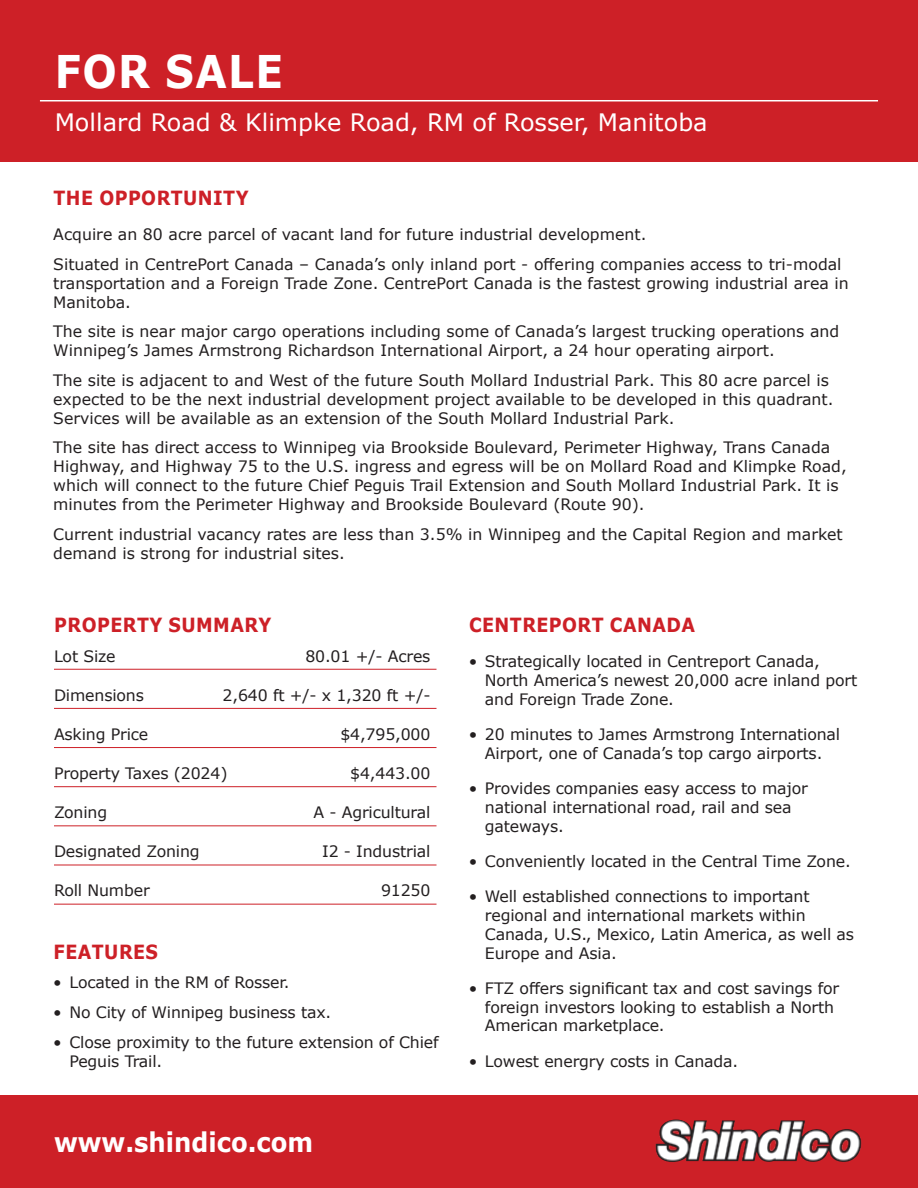
<style>
.page{position:relative;width:918px;height:1188px;background:#fff}
.page>*{position:absolute;margin:0;border:0;box-sizing:border-box;transform-origin:0 0}
.t1{font:700 45px "Verdana";letter-spacing:.035em;color:#fff;scale:.9 1}
.t2{font:700 27px "Verdana";color:#fff;scale:.9 1}
.t3{font:24px "Verdana";color:#fff}
.t4{font:700 19.5px "Verdana";letter-spacing:.025em;color:#cd2027;scale:.9 1}
.t5{font:15.75px/18.9px "Verdana";color:#231f20}
</style>
<div class="page">
<div style="left:0;top:0;width:918px;height:162px;background:#cd2027"></div>
<div style="left:0;top:1096px;width:918px;height:92px;background:#cd2027"></div>
<img style="left:655px;top:1120px;width:207px;height:42px">
<hr style="left:40px;top:100px;width:838px;height:1px;background:#fff">
<hr style="left:54px;top:669px;width:382px;height:1px;background:#cd2027">
<hr style="left:54px;top:708px;width:382px;height:1px;background:#cd2027">
<hr style="left:54px;top:747px;width:382px;height:1px;background:#cd2027">
<hr style="left:54px;top:786px;width:382px;height:1px;background:#cd2027">
<hr style="left:54px;top:826px;width:382px;height:1px;background:#cd2027">
<hr style="left:54px;top:865px;width:382px;height:1px;background:#cd2027">
<hr style="left:54px;top:904px;width:382px;height:1px;background:#cd2027">
<h1 class="t1" style="left:55px;top:40px;width:255px">FOR SALE</h1>
<h3 class="t3" style="left:55px;top:106px;width:654px">Mollard Road &amp; Klimpke Road, RM of Rosser, Manitoba</h3>
<p class="t4" style="left:54px;top:184px;width:218px">THE OPPORTUNITY</p>
<p class="t5" style="left:53px;top:219px;width:790px;line-height:29.7px">Acquire an 80 acre parcel of vacant land for future industrial development.<br>Situated in CentrePort Canada – Canada’s only inland port - offering companies access to tri-modal</p>
<p class="t5" style="left:53px;top:273px;width:797px">transportation and a Foreign Trade Zone. CentrePort Canada is the fastest growing industrial area in<br>Manitoba.</p>
<p class="t5" style="left:53px;top:322px;width:788px">The site is near major cargo operations including some of Canada’s largest trucking operations and<br>Winnipeg’s James Armstrong Richardson International Airport, a 24 hour operating airport.</p>
<p class="t5" style="left:53px;top:371px;width:782px">The site is adjacent to and West of the future South Mollard Industrial Park. This 80 acre parcel is expected to be the next industrial development project available to be developed in this quadrant.<br>Services will be available as an extension of the South Mollard Industrial Park.</p>
<p class="t5" style="left:53px;top:438px;width:795px">The site has direct access to Winnipeg via Brookside Boulevard, Perimeter Highway, Trans Canada Highway, and Highway 75 to the U.S. ingress and egress will be on Mollard Road and Klimpke Road, which will connect to the future Chief Peguis Trail Extension and South Mollard Industrial Park. It is minutes from the Perimeter Highway and Brookside Boulevard (Route 90).</p>
<p class="t5" style="left:53px;top:525px;width:791px">Current industrial vacancy rates are less than 3.5% in Winnipeg and the Capital Region and market demand is strong for industrial sites.</p>
<p class="t4" style="left:54px;top:611px;width:243px">PROPERTY SUMMARY</p>
<p class="t5" style="left:54px;top:646px;width:63px">Lot Size</p>
<p class="t5" style="left:305px;top:646px;width:127px">80.01 +/- Acres</p>
<p class="t5" style="left:54px;top:685px;width:91px">Dimensions</p>
<p class="t5" style="left:223px;top:685px;width:209px">2,640 ft +/- x 1,320 ft +/-</p>
<p class="t5" style="left:54px;top:724px;width:96px">Asking Price</p>
<p class="t5" style="left:340px;top:724px;width:92px">$4,795,000</p>
<p class="t5" style="left:54px;top:764px;width:175px">Property Taxes (2024)</p>
<p class="t5" style="left:350px;top:764px;width:82px">$4,443.00</p>
<p class="t5" style="left:54px;top:803px;width:55px">Zoning</p>
<p class="t5" style="left:313px;top:803px;width:119px">A - Agricultural</p>
<p class="t5" style="left:54px;top:842px;width:147px">Designated Zoning</p>
<p class="t5" style="left:322px;top:842px;width:110px">I2 - Industrial</p>
<p class="t5" style="left:54px;top:881px;width:97px">Roll Number</p>
<p class="t5" style="left:381px;top:881px;width:51px">91250</p>
<p class="t4" style="left:54px;top:938px;width:118px">FEATURES</p>
<p class="t5" style="left:53px;top:973px;width:238px">• Located in the RM of Rosser.</p>
<p class="t5" style="left:53px;top:1003px;width:280px">• No City of Winnipeg business tax.</p>
<p class="t5" style="left:69px;top:1032px;width:371px;text-indent:-16px">• Close proximity to the future extension of Chief<br>Peguis Trail.</p>
<h2 class="t2" style="left:54px;top:1123px;width:289px">www.shindico.com</h2>
<p class="t4" style="left:469px;top:611px;width:253px">CENTREPORT CANADA</p>
<p class="t5" style="left:485px;top:652px;width:374px;text-indent:-16px">• Strategically located in Centreport Canada,<br>North America’s newest 20,000 acre inland port and Foreign Trade Zone.</p>
<p class="t5" style="left:469px;top:724px;width:373px;text-align:center">• 20 minutes to James Armstrong International<br>Airport, one of Canada’s top cargo airports.</p>
<p class="t5" style="left:485px;top:778px;width:324px;text-indent:-16px">• Provides companies easy access to major national international road, rail and sea gateways.</p>
<p class="t5" style="left:469px;top:851px;width:384px">• Conveniently located in the Central Time Zone.</p>
<p class="t5" style="left:485px;top:886px;width:371px;text-indent:-16px">• Well established connections to important regional and international markets within Canada, U.S., Mexico, Latin America, as well as Europe and Asia.</p>
<p class="t5" style="left:485px;top:978px;width:356px;text-indent:-16px">• FTZ offers significant tax and cost savings for foreign investors looking to establish a North<br>American marketplace.</p>
<p class="t5" style="left:469px;top:1051px;width:271px">• Lowest energry costs in Canada.</p>
</div>
